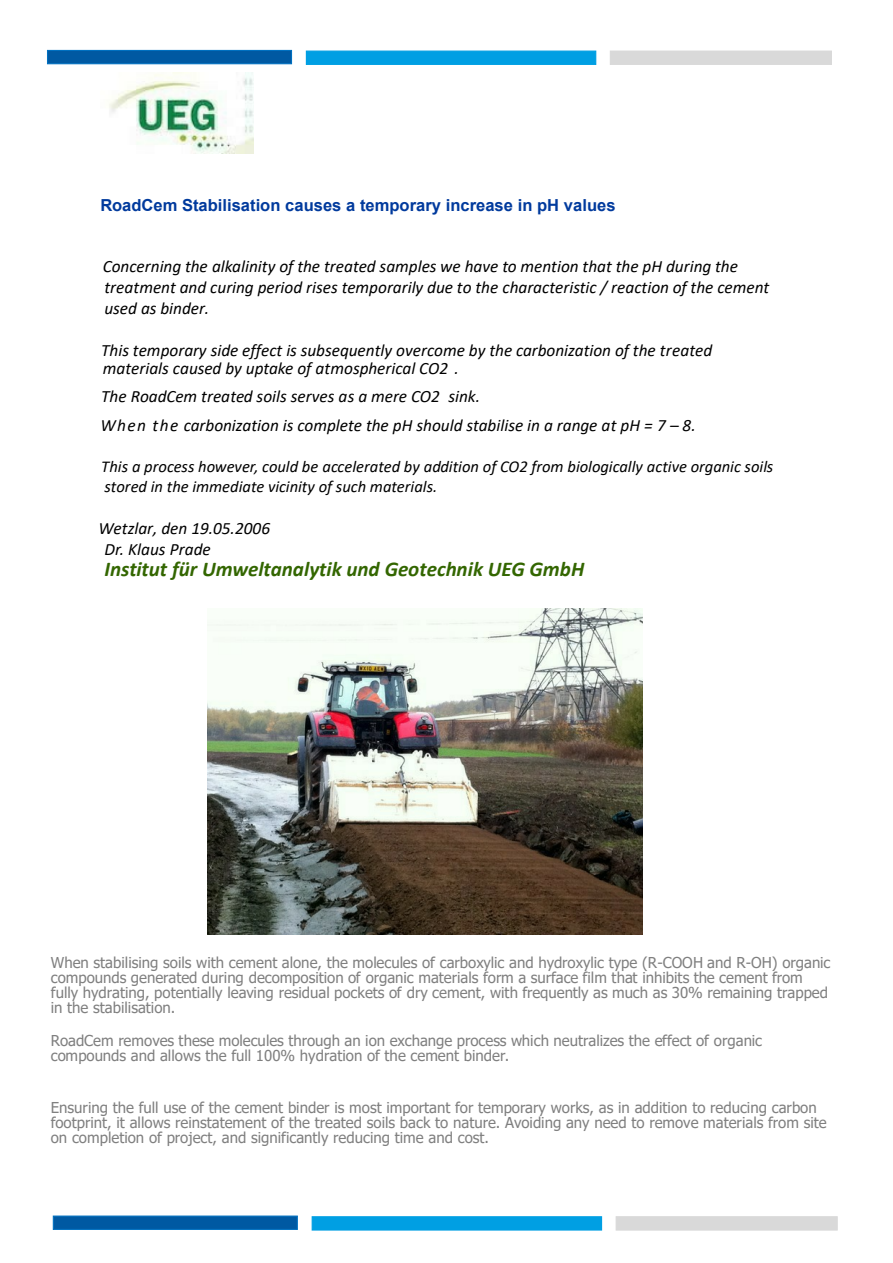
<style>
.page{position:relative;width:893px;height:1263px;background:#fff}
.page>*{position:absolute;margin:0;border:0;box-sizing:border-box;transform-origin:0 0}
.t1{font:italic 700 21px "Calibri";color:#360}
.t2{font:italic 17.25px/21.1px "Calibri";color:#000}
.t3{font:italic 16.5px/20.1px "Calibri";color:#000}
.t4{font:700 16.5px "Arial";color:#003a9d}
.t5{font:15px/15px "Tahoma";color:#808080}
</style>
<div class="page">
<img style="left:109px;top:73px;width:144px;height:81px">
<img style="left:207px;top:609px;width:436px;height:325px">
<div style="left:47px;top:50px;width:245px;height:14px;background:#0059a2;border:1px solid #0070c0"></div>
<div style="left:306px;top:51px;width:290px;height:14px;background:#009fe3"></div>
<div style="left:610px;top:51px;width:222px;height:14px;background:#d9d9d9"></div>
<div style="left:53px;top:1215px;width:245px;height:15px;background:#0059a2;border:1px solid #0070c0"></div>
<div style="left:312px;top:1216px;width:290px;height:14px;background:#009fe3;border:1px solid #009fe3"></div>
<div style="left:616px;top:1216px;width:222px;height:14px;background:#d9d9d9"></div>
<p class="t4" style="left:100px;top:199px;width:517px">RoadCem Stabilisation causes a temporary increase in pH values</p>
<p class="t2" style="left:103px;top:257px;width:668px">Concerning the alkalinity of the treated samples we have to mention that the pH during the treatment and curing period rises temporarily due to the characteristic / reaction of the cement used as binder.</p>
<p class="t2" style="left:101px;top:343px;width:613px;line-height:17.2px">This temporary side effect is subsequently overcome by the carbonization of the treated materials caused by uptake of atmospherical CO2 .</p>
<p class="t2" style="left:101px;top:384px;width:597px;line-height:28.5px">The RoadCem treated soils serves as a mere CO2 sink.<br>When the carbonization is complete the pH should stabilise in a range at pH = 7 – 8.</p>
<p class="t3" style="left:101px;top:458px;width:674px">This a process however, could be accelerated by addition of CO2 from biologically active organic soils stored in the immediate vicinity of such materials.</p>
<p class="t2" style="left:105px;top:519px;width:167px;text-indent:-6px">Wetzlar, den 19.05.2006<br>Dr. Klaus Prade</p>
<h1 class="t1" style="left:105px;top:561px;width:482px">Institut für Umweltanalytik und Geotechnik UEG GmbH</h1>
<p class="t5" style="left:51px;top:956px;width:781px">When stabilising soils with cement alone, the molecules of carboxylic and hydroxylic type (R-COOH and R-OH) organic compounds generated during decomposition of organic materials form a surface film that inhibits the cement from fully hydrating, potentially leaving residual pockets of dry cement, with frequently as much as 30% remaining trapped in the stabilisation.</p>
<p class="t5" style="left:51px;top:1034px;width:713px">RoadCem removes these molecules through an ion exchange process which neutralizes the effect of organic compounds and allows the full 100% hydration of the cement binder.</p>
<p class="t5" style="left:51px;top:1101px;width:777px">Ensuring the full use of the cement binder is most important for temporary works, as in addition to reducing carbon footprint, it allows reinstatement of the treated soils back to nature. Avoiding any need to remove materials from site on completion of project, and significantly reducing time and cost.</p>
</div>
